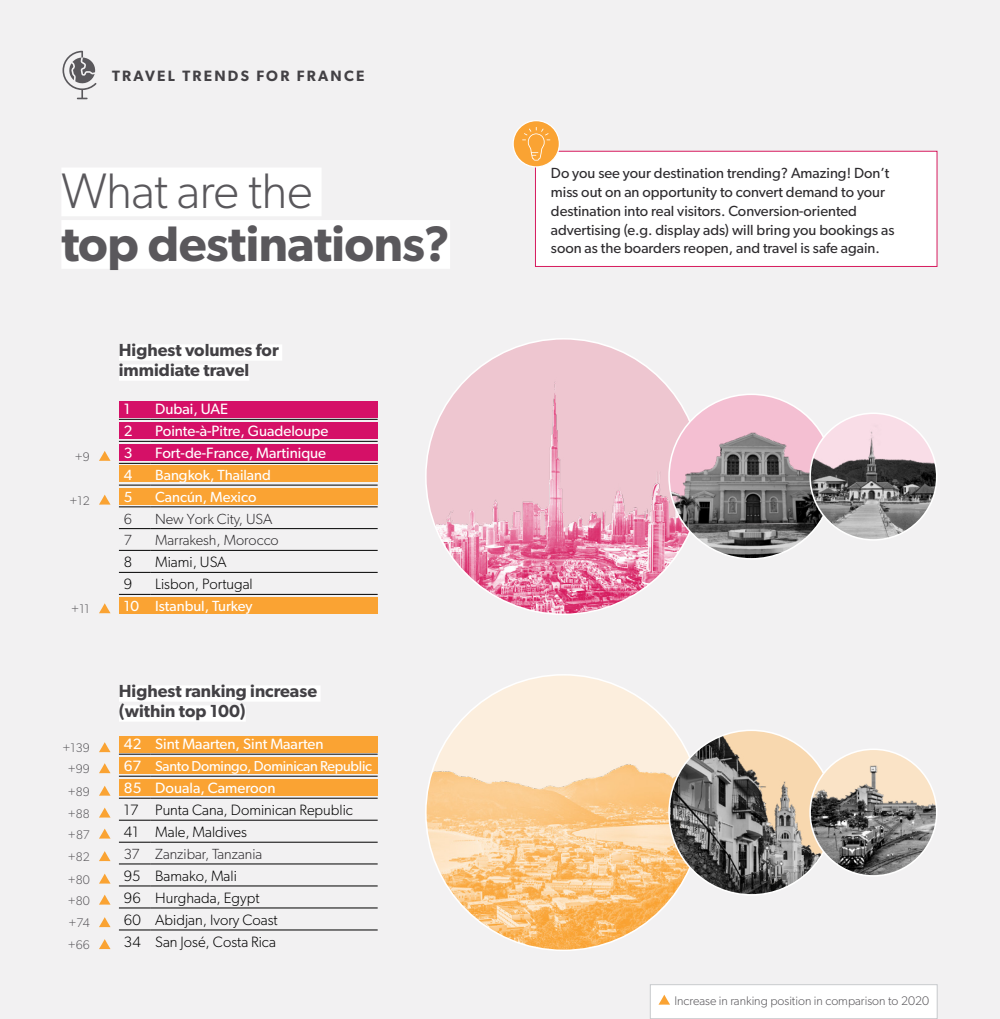
<style>
.page{position:relative;width:1000px;height:1019px;background:#f2f1f2}
.page>*{position:absolute;margin:0;border:0;box-sizing:border-box;transform-origin:0 0}
.t1{font:600 50px "Gibson";letter-spacing:-.01em;color:#5a585c}
.t2{font:300 50px "Gibson";letter-spacing:-.01em;color:#5a585c}
.t3{font:600 17.5px/20px "Gibson";color:#434145}
.t4{font:300 15px/22px "Gibson";color:#000}
.t5{font:15px "Gibson";color:#fff}
.t6{font:600 15px "Gibson";letter-spacing:.15em;color:#434145}
.t7{font:14.75px/18.8px "Gibson";color:#2d2b2e}
.t8{font:300 14.75px "Gibson";color:#2d2b2e}
.t9{font:14.75px "Gibson";color:#fff}
.t10{font:14.38px "Gibson";letter-spacing:-.02em;color:#fff}
.t11{font:300 12.5px/21.5px "Gibson";color:#5a585c}
.s1{font-size:15px}
</style>
<div class="page">
<svg style="left:62px;top:51px;width:34px;height:48px"></svg>
<div style="left:650px;top:984px;width:287px;height:34px;background:#fff"></div>
<div style="left:650px;top:984px;width:288px;height:35px;border:1px solid #c7c9cc"></div>
<svg style="left:659px;top:994px;width:11px;height:10px"></svg>
<div style="left:119px;top:757px;width:259px;height:16px;background:#faa333"></div>
<div style="left:119px;top:779px;width:259px;height:17px;background:#faa333"></div>
<div style="left:119px;top:685px;width:202px;height:16px;background:#fff"></div>
<div style="left:119px;top:705px;width:127px;height:16px;background:#fff"></div>
<div style="left:119px;top:736px;width:259px;height:16px;background:#faa333"></div>
<hr style="left:119px;top:754px;width:31px;height:1px;background:#000">
<hr style="left:150px;top:754px;width:228px;height:1px;background:#000">
<hr style="left:119px;top:776px;width:31px;height:1px;background:#000">
<hr style="left:150px;top:776px;width:228px;height:1px;background:#000">
<hr style="left:119px;top:798px;width:31px;height:1px;background:#000">
<hr style="left:150px;top:798px;width:228px;height:1px;background:#000">
<hr style="left:119px;top:820px;width:31px;height:1px;background:#000">
<hr style="left:150px;top:820px;width:228px;height:1px;background:#000">
<hr style="left:119px;top:842px;width:31px;height:1px;background:#000">
<hr style="left:150px;top:842px;width:228px;height:1px;background:#000">
<hr style="left:119px;top:863px;width:31px;height:1px;background:#000">
<hr style="left:150px;top:863px;width:228px;height:1px;background:#000">
<hr style="left:119px;top:885px;width:31px;height:1px;background:#000">
<hr style="left:150px;top:885px;width:228px;height:1px;background:#000">
<hr style="left:119px;top:907px;width:31px;height:1px;background:#000">
<hr style="left:150px;top:907px;width:228px;height:1px;background:#000">
<hr style="left:119px;top:929px;width:31px;height:1px;background:#000">
<hr style="left:150px;top:929px;width:228px;height:1px;background:#000">
<svg style="left:99px;top:939px;width:12px;height:10px"></svg>
<svg style="left:99px;top:742px;width:12px;height:10px"></svg>
<svg style="left:99px;top:763px;width:12px;height:10px"></svg>
<svg style="left:99px;top:786px;width:12px;height:10px"></svg>
<svg style="left:99px;top:807px;width:11px;height:10px"></svg>
<svg style="left:99px;top:828px;width:11px;height:10px"></svg>
<svg style="left:99px;top:851px;width:12px;height:10px"></svg>
<svg style="left:99px;top:873px;width:11px;height:10px"></svg>
<svg style="left:99px;top:894px;width:11px;height:10px"></svg>
<svg style="left:99px;top:917px;width:12px;height:10px"></svg>
<div style="left:119px;top:422px;width:259px;height:16px;background:#d51067"></div>
<div style="left:119px;top:466px;width:259px;height:16px;background:#faa333"></div>
<div style="left:119px;top:445px;width:259px;height:16px;background:#d51067"></div>
<div style="left:119px;top:488px;width:259px;height:17px;background:#faa333"></div>
<div style="left:119px;top:597px;width:259px;height:16px;background:#faa333"></div>
<div style="left:119px;top:344px;width:163px;height:17px;background:#fff"></div>
<div style="left:119px;top:364px;width:130px;height:17px;background:#fff"></div>
<div style="left:119px;top:401px;width:259px;height:16px;background:#d51067"></div>
<hr style="left:119px;top:419px;width:31px;height:1px;background:#000">
<hr style="left:150px;top:419px;width:228px;height:1px;background:#000">
<hr style="left:119px;top:441px;width:31px;height:1px;background:#000">
<hr style="left:150px;top:441px;width:228px;height:1px;background:#000">
<hr style="left:119px;top:463px;width:31px;height:1px;background:#000">
<hr style="left:150px;top:463px;width:228px;height:1px;background:#000">
<hr style="left:119px;top:485px;width:31px;height:1px;background:#000">
<hr style="left:150px;top:485px;width:228px;height:1px;background:#000">
<hr style="left:119px;top:506px;width:31px;height:1px;background:#000">
<hr style="left:150px;top:506px;width:228px;height:1px;background:#000">
<hr style="left:119px;top:528px;width:31px;height:1px;background:#000">
<hr style="left:150px;top:528px;width:228px;height:1px;background:#000">
<hr style="left:119px;top:550px;width:31px;height:1px;background:#000">
<hr style="left:150px;top:550px;width:228px;height:1px;background:#000">
<hr style="left:119px;top:572px;width:31px;height:1px;background:#000">
<hr style="left:150px;top:572px;width:228px;height:1px;background:#000">
<hr style="left:119px;top:594px;width:31px;height:1px;background:#000">
<hr style="left:150px;top:594px;width:228px;height:1px;background:#000">
<svg style="left:99px;top:451px;width:12px;height:10px"></svg>
<svg style="left:99px;top:494px;width:11px;height:10px"></svg>
<svg style="left:99px;top:603px;width:12px;height:10px"></svg>
<img style="left:426px;top:675px;width:275px;height:275px;border-radius:138px">
<div style="left:426px;top:339px;width:275px;height:275px;background:#eec6d0;border-radius:50%"></div>
<img style="left:428px;top:373px;width:273px;height:239px">
<img style="left:669px;top:730px;width:165px;height:165px;border-radius:82px">
<div style="left:669px;top:394px;width:165px;height:165px;background:#f4bfd2;border-radius:50%"></div>
<img style="left:670px;top:430px;width:162px;height:129px">
<img style="left:810px;top:749px;width:127px;height:127px;border-radius:63px">
<img style="left:810px;top:413px;width:127px;height:127px;border-radius:63px">
<div style="left:61px;top:167px;width:261px;height:49px;background:#fff"></div>
<div style="left:61px;top:220px;width:389px;height:49px;background:#fff"></div>
<div style="left:535px;top:151px;width:402px;height:115px;background:#fff"></div>
<div style="left:535px;top:151px;width:403px;height:116px;border:1px solid #d61a5e"></div>
<div style="left:513px;top:121px;width:46px;height:46px;background:#faa333;border-radius:50%"></div>
<div style="left:512px;top:120px;width:48px;height:47px;border:1px solid #fff;border-radius:50%"></div>
<svg style="left:522px;top:127px;width:28px;height:34px"></svg>
<p class="t6" style="left:112px;top:67px;width:254px">TRAVEL TRENDS FOR FRANCE</p>
<h1 class="t2" style="left:61px;top:161px;width:253px">What are the</h1>
<h1 class="t1" style="left:61px;top:213px;width:390px">top destinations?</h1>
<p class="t11" style="left:75px;top:446px;width:17px">+9</p>
<p class="t11" style="left:69px;top:489px;width:22px">+12</p>
<p class="t11" style="left:71px;top:598px;width:20px">+11</p>
<p class="t11" style="left:62px;top:737px;width:29px;line-height:21px;text-align:center">+139 +99</p>
<p class="t11" style="left:68px;top:780px;width:24px;text-align:justify">+89 +88 +87</p>
<p class="t11" style="left:68px;top:845px;width:24px;line-height:22.5px">+82 +80</p>
<p class="t11" style="left:68px;top:889px;width:24px;line-height:22.5px">+80 +74</p>
<p class="t3" style="left:119px;top:340px;width:161px">Highest volumes for immidiate travel</p>
<p class="t5" style="left:124px;top:400px;width:8px">1</p>
<p class="t5" style="left:155px;top:400px;width:75px">Dubai, UAE</p>
<p class="t5" style="left:124px;top:422px;width:10px">2</p>
<p class="t5" style="left:155px;top:422px;width:175px">Pointe-à-Pitre, Guadeloupe</p>
<p class="t5" style="left:124px;top:444px;width:10px">3</p>
<p class="t5" style="left:155px;top:444px;width:173px">Fort-de-France, Martinique</p>
<p class="t9" style="left:124px;top:466px;width:10px">4</p>
<p class="t9" style="left:155px;top:466px;width:117px">Bangkok, Thailand</p>
<p class="t9" style="left:124px;top:488px;width:10px">5</p>
<p class="t9" style="left:155px;top:488px;width:103px">Cancún, Mexico</p>
<p class="t8" style="left:124px;top:510px;width:10px">6</p>
<p class="t8" style="left:155px;top:510px;width:119px">New York City, USA</p>
<p class="t8" style="left:124px;top:531px;width:10px">7</p>
<p class="t8" style="left:155px;top:531px;width:125px">Marrakesh, Morocco</p>
<p class="t4" style="left:124px;top:551px;width:10px">8</p>
<p class="t4" style="left:155px;top:551px;width:73px">Miami, USA</p>
<p class="t4" style="left:124px;top:573px;width:10px">9</p>
<p class="t4" style="left:155px;top:573px;width:99px">Lisbon, Portugal</p>
<p class="t9" style="left:124px;top:597px;width:130px">10 Istanbul, Turkey</p>
<p class="t3" style="left:119px;top:681px;width:200px">Highest ranking increase (within top 100)</p>
<p class="t5" style="left:124px;top:735px;width:201px">42 Sint Maarten, Sint Maarten</p>
<p class="t10" style="left:124px;top:757px;width:250px"><span class="s1">67</span> Santo Domingo, Dominican Republic</p>
<p class="t5" style="left:124px;top:779px;width:153px">85 Douala, Cameroon</p>
<p class="t4" style="left:124px;top:799px;width:230px">17 Punta Cana, Dominican Republic<br>41 Male, Maldives</p>
<p class="t8" style="left:124px;top:845px;width:140px">37 Zanzibar, Tanzania</p>
<p class="t4" style="left:124px;top:864px;width:155px">95 Bamako, Mali<br>96 Hurghada, Egypt<br>60 Abidjan, Ivory Coast</p>
<p class="t11" style="left:68px;top:934px;width:24px">+66</p>
<p class="t4" style="left:124px;top:930px;width:153px">34 San José, Costa Rica</p>
<p class="t7" style="left:551px;top:164px;width:345px">Do you see your destination trending? Amazing! Don’t miss out on an opportunity to convert demand to your destination into real visitors. Conversion-oriented advertising (e.g. display ads) will bring you bookings as soon as the boarders reopen, and travel is safe again.</p>
<p class="t11" style="left:674px;top:989px;width:256px">Increase in ranking position in comparison to 2020</p>
</div>
